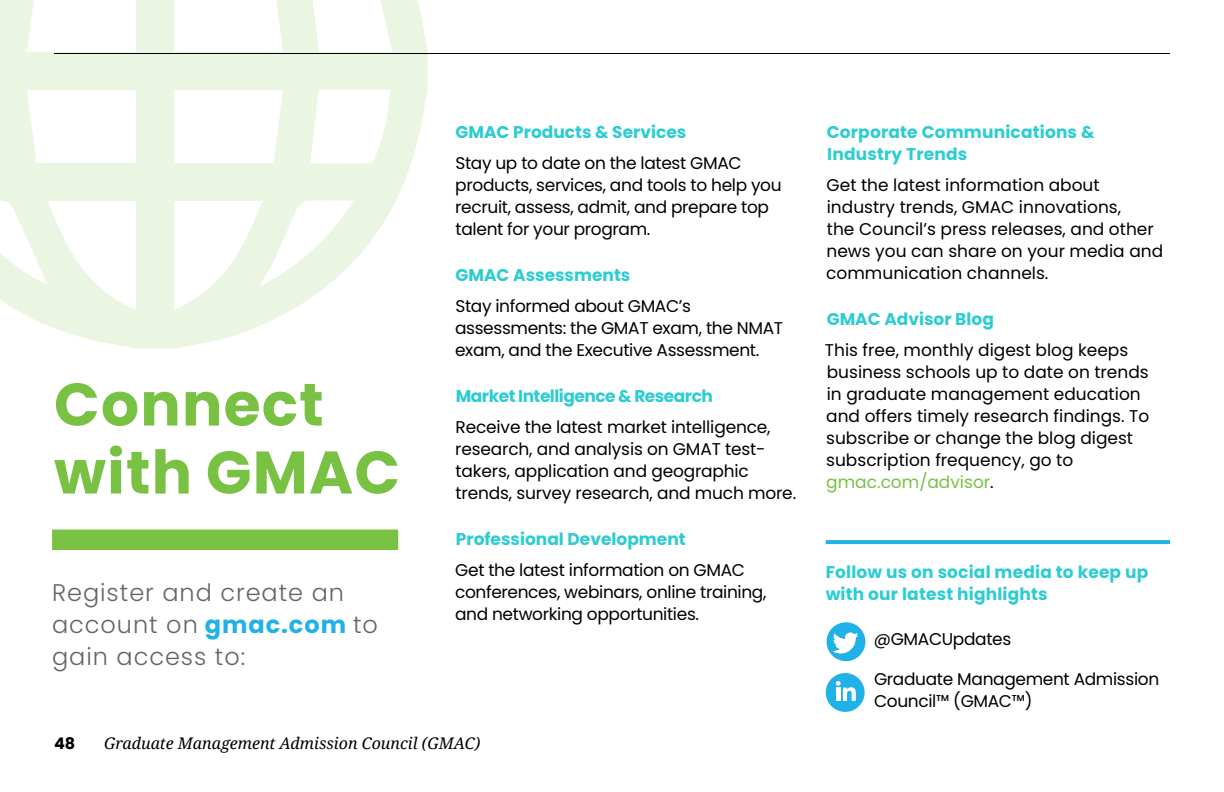
<style>
.page{position:relative;width:1224px;height:792px;background:#fff}
.page>*{position:absolute;margin:0;border:0;box-sizing:border-box;transform-origin:0 0}
.t1{font:700 60px/68px "Poppins";letter-spacing:.02em;color:#78c143}
.t2{font:300 24px/32px "Poppins";letter-spacing:.04em;color:#626662}
.t3{font:17px/22px "Poppins";letter-spacing:-.01em;color:#000}
.t4{font:700 17px/22px "Poppins";color:#2dccd3}
.t5{font:700 17px "Poppins";letter-spacing:-.03em;color:#2dccd3}
.t6{font:italic 16px "Noto Serif";color:#000}
.t7{font:700 16px "Poppins";color:#000}
.s1{font-weight:700;color:#20b1e7}
.s2{color:#78c143}
</style>
<div class="page">
<div style="left:52px;top:530px;width:346px;height:20px;background:#78c143"></div>
<div style="left:826px;top:673px;width:39px;height:39px;background:#20b1e7;border-radius:50%"></div>
<svg style="left:836px;top:681px;width:20px;height:20px"></svg>
<div style="left:827px;top:622px;width:38px;height:39px;background:#20b1e7;border-radius:50%"></div>
<svg style="left:833px;top:632px;width:25px;height:21px"></svg>
<svg style="left:826px;top:540px;width:344px;height:4px"></svg>
<svg style="left:0;top:0;width:427px;height:349px;fill:#eaf5e2"></svg>
<hr style="left:54px;top:53px;width:1116px;height:1px;background:#000">
<h1 class="t1" style="left:54px;top:371px;width:348px">Connect with GMAC</h1>
<h2 class="t2" style="left:52px;top:577px;width:327px">Register and create an account on <span class="s1">gmac.com</span> to gain access to:</h2>
<p class="t4" style="left:456px;top:121px;width:232px">GMAC Products &amp; Services</p>
<p class="t3" style="left:455px;top:152px;width:328px">Stay up to date on the latest GMAC products, services, and tools to help you recruit, assess, admit, and prepare top talent for your program.</p>
<p class="t4" style="left:456px;top:264px;width:176px">GMAC Assessments</p>
<p class="t3" style="left:455px;top:295px;width:329px">Stay informed about GMAC’s assessments: the GMAT exam, the NMAT exam, and the Executive Assessment.</p>
<p class="t5" style="left:456px;top:386px;width:259px">Market Intelligence &amp; Research</p>
<p class="t3" style="left:455px;top:416px;width:342px">Receive the latest market intelligence, research, and analysis on GMAT test&shy;takers, application and geographic trends, survey research, and much more.</p>
<p class="t4" style="left:456px;top:528px;width:231px">Professional Development</p>
<p class="t3" style="left:455px;top:559px;width:313px">Get the latest information on GMAC conferences, webinars, online training, and networking opportunities.</p>
<p class="t7" style="left:54px;top:734px;width:23px">48</p>
<p class="t6" style="left:104px;top:733px;width:378px">Graduate Management Admission Council (GMAC)</p>
<p class="t4" style="left:827px;top:121px;width:269px">Corporate Communications &amp;<br>Industry Trends</p>
<p class="t3" style="left:826px;top:174px;width:338px">Get the latest information about industry trends, GMAC innovations,<br>the Council’s press releases, and other news you can share on your media and communication channels.</p>
<p class="t4" style="left:827px;top:308px;width:169px">GMAC Advisor Blog</p>
<p class="t3" style="left:825px;top:339px;width:326px">This free, monthly digest blog keeps business schools up to date on trends in graduate management education and offers timely research findings. To subscribe or change the blog digest subscription frequency, go to <span class="s2">gmac.com/advisor</span>.</p>
<p class="t4" style="left:826px;top:561px;width:324px">Follow us on social media to keep up with our latest highlights</p>
<p class="t3" style="left:874px;top:629px;width:139px">@GMACUpdates</p>
<p class="t3" style="left:874px;top:668px;width:287px">Graduate Management Admission<br>Council™ (GMAC™)</p>
</div>
